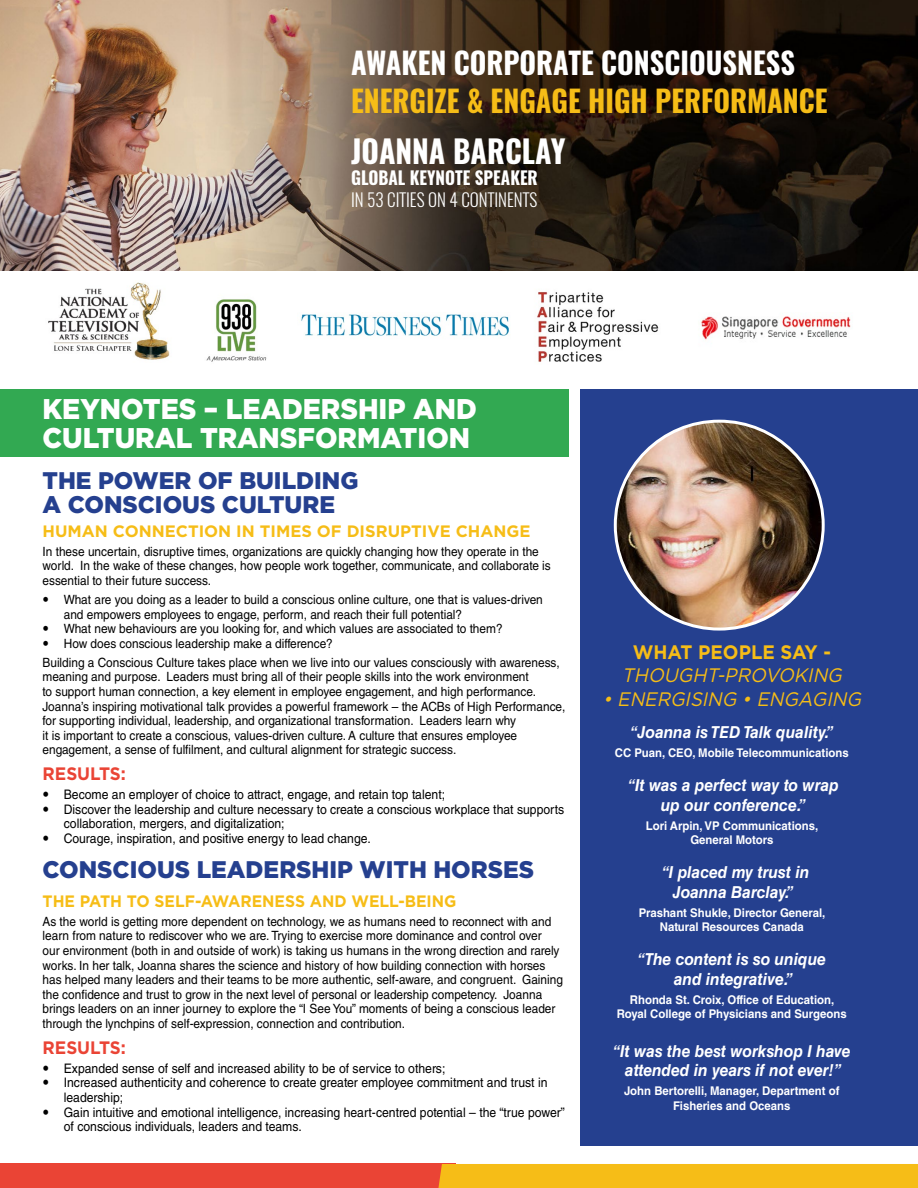
<style>
.page{position:relative;width:918px;height:1188px;background:#fff}
.page>*{position:absolute;margin:0;border:0;box-sizing:border-box;transform-origin:0 0}
.t1{font:700 31.5px "Oswald";color:#fff;scale:.95 1}
.t2{font:700 30px/37.8px "Oswald";color:#f6bd17;scale:.95 1}
.hil{font:900 28.5px/28.5px "Gotham";color:#fff;scale:.95 1}
.t3{font:900 24px/24px "Gotham";color:#25408f}
.t4{font:italic 19.5px/23.4px "Gotham";color:#f6bd17;text-align:center;scale:.95 1}
.t5{font:300 18px/21.6px "Oswald";color:#fff;scale:.95 1}
.body{font:700 18px "Gotham";color:#ea4435;scale:.95 1}
.body-2{font:italic 700 16.5px/19.8px "Helvetica LT Std";color:#fff;text-align:center;scale:.95 1}
.t6{font:700 16.5px "Gotham";color:#f6bd17}
.t7{font:700 16.5px "Gotham";color:#f6bd17;scale:.95 1}
.t8{font:13.2px/14.7px "Helvetica LT Std";color:#000;scale:.93 1}
.t9{font:12.75px/14.7px "Helvetica LT Std";color:#000;scale:.93 1}
.body-3{font:700 12px/14.4px "Helvetica LT Std";color:#fff;text-align:center;scale:.95 1}
.s1{color:#fff}
.s2{font-weight:700}
.s3{font-weight:700;font-style:normal}
</style>
<div class="page">
<img style="left:0;top:0;width:918px;height:271px">
<div style="left:0;top:1164px;width:456px;height:24px;background:#ea4435"></div>
<div style="left:438px;top:1164px;width:480px;height:24px;background:#f6bd17"></div>
<img style="left:701px;top:316px;width:150px;height:24px">
<img style="left:537px;top:291px;width:122px;height:71px">
<img style="left:206px;top:299px;width:61px;height:63px">
<img style="left:48px;top:282px;width:122px;height:78px">
<img style="left:301px;top:314px;width:208px;height:22px">
<div style="left:0;top:390px;width:568px;height:67px;background:#32a952"></div>
<div style="left:581px;top:389px;width:337px;height:756px;background:#25408f"></div>
<img style="left:615px;top:421px;width:208px;height:208px;border-radius:104px">
<p class="t2" style="left:351px;top:45px;width:503px"><span class="s1">AWAKEN CORPORATE CONSCIOUSNESS<br></span>ENERGIZE &amp; ENGAGE HIGH PERFORMANCE</p>
<p class="t1" style="left:351px;top:129px;width:227px">JOANNA BARCLAY</p>
<p class="t5" style="left:351px;top:167px;width:198px"><span class="s2">GLOBAL KEYNOTE SPEAKER<br></span>IN 53 CITIES ON 4 CONTINENTS</p>
<p class="hil" style="left:43px;top:394px;width:459px">KEYNOTES – LEADERSHIP AND<br>CULTURAL TRANSFORMATION</p>
<p class="t3" style="left:43px;top:468px;width:317px">THE POWER OF BUILDING<br>A CONSCIOUS CULTURE</p>
<p class="t6" style="left:43px;top:520px;width:490px">HUMAN CONNECTION IN TIMES OF DISRUPTIVE CHANGE</p>
<p class="t9" style="left:43px;top:544px;width:548px">In these uncertain, disruptive times, organizations are quickly changing how they operate in the world. In the wake of these changes, how people work together, communicate, and collaborate is essential to their future success.</p>
<p class="t9" style="left:64px;top:592px;width:517px">What are you doing as a leader to build a conscious online culture, one that is values-driven and empowers employees to engage, perform, and reach their full potential?</p>
<p class="t9" style="left:64px;top:621px;width:473px">What new behaviours are you looking for, and which values are associated to them?</p>
<p class="t9" style="left:64px;top:636px;width:291px">How does conscious leadership make a difference?</p>
<p class="t9" style="left:43px;top:655px;width:564px">Building a Conscious Culture takes place when we live into our values consciously with awareness, meaning and purpose. Leaders must bring all of their people skills into the work environment<br>to support human connection, a key element in employee engagement, and high performance.<br>Joanna’s inspiring motivational talk provides a powerful framework – the ACBs of High Performance, for supporting individual, leadership, and organizational transformation. Leaders learn why<br>it is important to create a conscious, values-driven culture. A culture that ensures employee engagement, a sense of fulfilment, and cultural alignment for strategic success.</p>
<p class="body" style="left:43px;top:762px;width:89px">RESULTS:</p>
<p class="t8" style="left:64px;top:787px;width:412px">Become an employer of choice to attract, engage, and retain top talent;</p>
<p class="t8" style="left:64px;top:802px;width:540px">Discover the leadership and culture necessary to create a conscious workplace that supports collaboration, mergers, and digitalization;</p>
<p class="t8" style="left:64px;top:831px;width:332px">Courage, inspiration, and positive energy to lead change.</p>
<p class="t3" style="left:43px;top:858px;width:493px">CONSCIOUS LEADERSHIP WITH HORSES</p>
<p class="t7" style="left:43px;top:890px;width:437px">THE PATH TO SELF-AWARENESS AND WELL-BEING</p>
<p class="t9" style="left:43px;top:914px;width:561px">As the world is getting more dependent on technology, we as humans need to reconnect with and learn from nature to rediscover who we are. Trying to exercise more dominance and control over<br>our environment (both in and outside of work) is taking us humans in the wrong direction and rarely works. In her talk, Joanna shares the science and history of how building connection with horses has helped many leaders and their teams to be more authentic, self-aware, and congruent. Gaining the confidence and trust to grow in the next level of personal or leadership competency. Joanna brings leaders on an inner journey to explore the “I See You” moments of being a conscious leader through the lynchpins of self-expression, connection and contribution.</p>
<p class="body" style="left:43px;top:1036px;width:89px">RESULTS:</p>
<p class="t8" style="left:64px;top:1061px;width:412px">Expanded sense of self and increased ability to be of service to others;</p>
<p class="t8" style="left:64px;top:1075px;width:522px">Increased authenticity and coherence to create greater employee commitment and trust in leadership;</p>
<p class="t8" style="left:64px;top:1105px;width:540px">Gain intuitive and emotional intelligence, increasing heart-centred potential – the “true power” of conscious individuals, leaders and teams.</p>
<p class="t4" style="left:622px;top:640px;width:238px"><span class="s3">WHAT PEOPLE SAY -<br></span>THOUGHT-PROVOKING</p>
<p class="t4" style="left:603px;top:687px;width:279px">•ENERGISING •ENGAGING</p>
<p class="body-2" style="left:631px;top:722px;width:215px">“Joanna is TED Talk quality.”</p>
<p class="body-3" style="left:615px;top:745px;width:248px">CC Puan, CEO, Mobile Telecommunications</p>
<p class="body-2" style="left:628px;top:775px;width:223px">“It was a perfect way to wrap up our conference.”</p>
<p class="body-3" style="left:646px;top:818px;width:183px">Lori Arpin, VP Communications,<br>General Motors</p>
<p class="body-2" style="left:662px;top:862px;width:157px">“I placed my trust in<br>Joanna Barclay.”</p>
<p class="body-3" style="left:639px;top:905px;width:198px">Prashant Shukle, Director General,<br>Natural Resources Canada</p>
<p class="body-2" style="left:638px;top:949px;width:200px">“The content is so unique and integrative.”</p>
<p class="body-3" style="left:617px;top:992px;width:244px">Rhonda St. Croix, Office of Education,<br>Royal College of Physicians and Surgeons</p>
<p class="body-2" style="left:613px;top:1041px;width:251px">“It was the best workshop I have attended in years if not ever!”</p>
<p class="body-3" style="left:624px;top:1084px;width:228px">John Bertorelli, Manager, Department of<br>Fisheries and Oceans</p>
</div>
